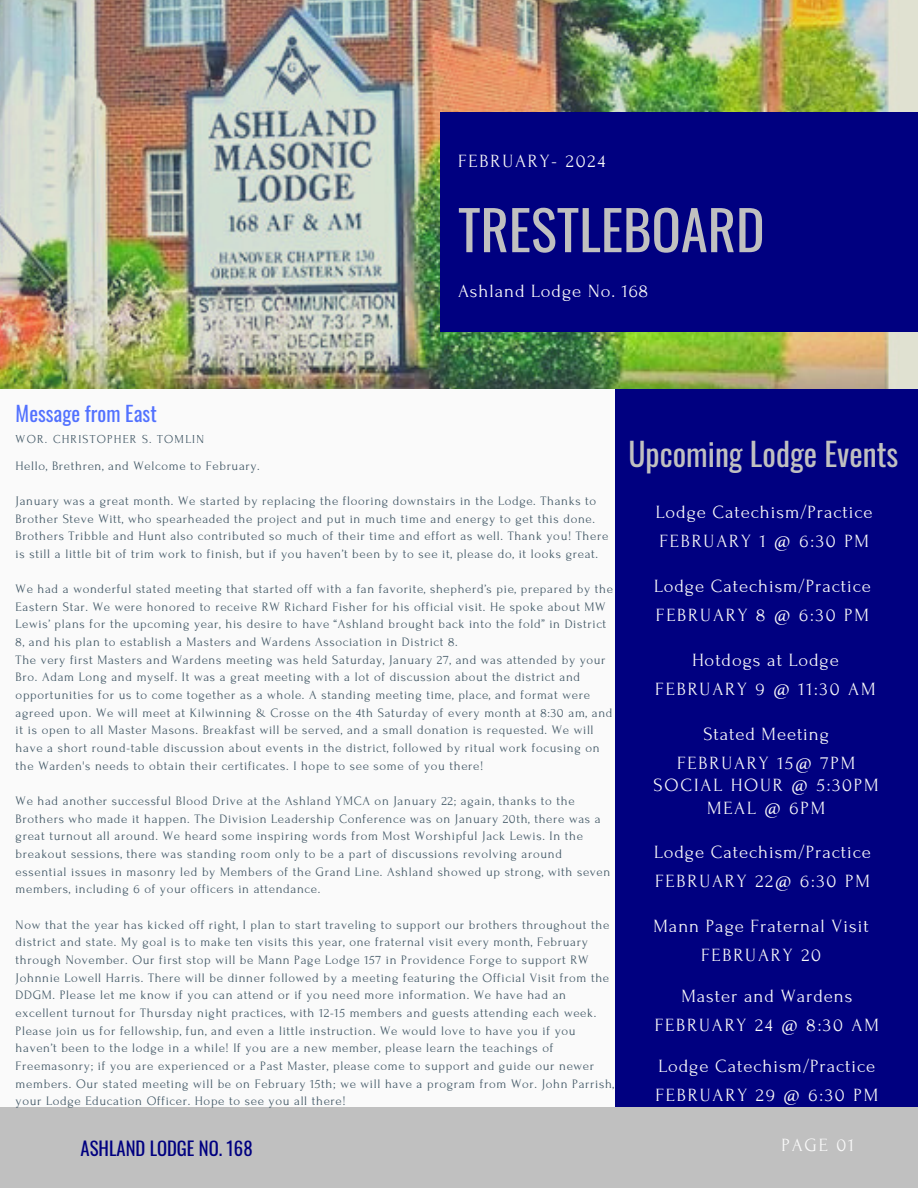
<style>
.page{position:relative;width:918px;height:1188px;background:#fafafa}
.page>*{position:absolute;margin:0;border:0;box-sizing:border-box;transform-origin:0 0}
.t1{font:54.45px "Oswald";color:#c0c0c0}
.t2{font:31.65px "Oswald";color:#c0c0c0}
.t3{font:20.7px "Oswald";color:#5271ff}
.t4{font:18.75px "Oswald";color:#000080}
.t5{font:18.75px "Forum";letter-spacing:.1em;color:#fafafa}
.t6{font:18.6px "Forum";letter-spacing:.05em;color:#fafafa}
.t7{font:18.6px/22.2px "Forum";letter-spacing:.1em;color:#fafafa;text-align:center}
.t8{font:12.9px/17.7px "Forum";letter-spacing:.05em;color:#435967}
.t9{font:12.15px "Forum";letter-spacing:.1em;color:#435967}
</style>
<div class="page">
<div style="left:615px;top:369px;width:303px;height:819px;background:#000080"></div>
<img style="left:0;top:0;width:918px;height:389px">
<div style="left:441px;top:112px;width:477px;height:220px;background:#000080"></div>
<div style="left:0;top:1107px;width:918px;height:81px;background:#c0c0c0"></div>
<h1 class="t7" style="left:458px;top:150px;width:149px">FEBRUARY- 2024</h1>
<h3 class="t1" style="left:458px;top:187px;width:308px">TRESTLEBOARD</h3>
<h4 class="t6" style="left:458px;top:281px;width:192px">Ashland Lodge No. 168</h4>
<h4 class="t3" style="left:16px;top:398px;width:143px">Message from East</h4>
<h3 class="t9" style="left:16px;top:433px;width:190px">WOR. CHRISTOPHER S. TOMLIN</h3>
<h4 class="t8" style="left:16px;top:457px;width:246px">Hello, Brethren, and Welcome to February.</h4>
<h3 class="t8" style="left:16px;top:492px;width:594px">January was a great month. We started by replacing the flooring downstairs in the Lodge. Thanks to Brother Steve Witt, who spearheaded the project and put in much time and energy to get this done.<br>Brothers Tribble and Hunt also contributed so much of their time and effort as well. Thank you! There is still a little bit of trim work to finish, but if you haven’t been by to see it, please do, it looks great.</h3>
<h4 class="t8" style="left:16px;top:580px;width:599px">We had a wonderful stated meeting that started off with a fan favorite, shepherd’s pie, prepared by the Eastern Star. We were honored to receive RW Richard Fisher for his official visit. He spoke about MW Lewis’ plans for the upcoming year, his desire to have “Ashland brought back into the fold” in District 8, and his plan to establish a Masters and Wardens Association in District 8.</h4>
<h3 class="t8" style="left:16px;top:651px;width:598px">The very first Masters and Wardens meeting was held Saturday, January 27, and was attended by your Bro. Adam Long and myself. It was a great meeting with a lot of discussion about the district and opportunities for us to come together as a whole. A standing meeting time, place, and format were agreed upon. We will meet at Kilwinning &amp; Crosse on the 4th Saturday of every month at 8:30 am, and it is open to all Master Masons. Breakfast will be served, and a small donation is requested. We will have a short round-table discussion about events in the district, followed by ritual work focusing on the Warden's needs to obtain their certificates. I hope to see some of you there!</h3>
<h4 class="t8" style="left:16px;top:792px;width:596px">We had another successful Blood Drive at the Ashland YMCA on January 22; again, thanks to the Brothers who made it happen. The Division Leadership Conference was on January 20th, there was a great turnout all around. We heard some inspiring words from Most Worshipful Jack Lewis. In the breakout sessions, there was standing room only to be a part of discussions revolving around essential issues in masonry led by Members of the Grand Line. Ashland showed up strong, with seven members, including 6 of your officers in attendance.</h4>
<h3 class="t8" style="left:16px;top:916px;width:600px">Now that the year has kicked off right, I plan to start traveling to support our brothers throughout the district and state. My goal is to make ten visits this year, one fraternal visit every month, February through November. Our first stop will be Mann Page Lodge 157 in Providence Forge to support RW Johnnie Lowell Harris. There will be dinner followed by a meeting featuring the Official Visit from the DDGM. Please let me know if you can attend or if you need more information. We have had an excellent turnout for Thursday night practices, with 12-15 members and guests attending each week.<br>Please join us for fellowship, fun, and even a little instruction. We would love to have you if you haven’t been to the lodge in a while! If you are a new member, please learn the teachings of Freemasonry; if you are experienced or a Past Master, please come to support and guide our newer members. Our stated meeting will be on February 15th; we will have a program from Wor. John Parrish, your Lodge Education Officer. Hope to see you all there!</h3>
<h2 class="t2" style="left:628px;top:429px;width:271px">Upcoming Lodge Events</h2>
<h4 class="t6" style="left:656px;top:502px;width:218px">Lodge Catechism/Practice</h4>
<h3 class="t7" style="left:659px;top:531px;width:211px">FEBRUARY 1 @ 6:30 PM</h3>
<h4 class="t6" style="left:654px;top:576px;width:218px">Lodge Catechism/Practice</h4>
<h3 class="t7" style="left:656px;top:605px;width:215px">FEBRUARY 8 @ 6:30 PM</h3>
<p class="t6" style="left:692px;top:650px;width:148px">Hotdogs at Lodge</p>
<p class="t7" style="left:655px;top:679px;width:222px">FEBRUARY 9 @ 11:30 AM</p>
<h4 class="t6" style="left:703px;top:724px;width:127px">Stated Meeting</h4>
<h3 class="t7" style="left:654px;top:752px;width:227px">FEBRUARY 15@ 7PM<br>SOCIAL HOUR @ 5:30PM<br>MEAL @ 6PM</h3>
<h4 class="t6" style="left:654px;top:842px;width:218px">Lodge Catechism/Practice</h4>
<h6 class="t7" style="left:655px;top:871px;width:216px">FEBRUARY 22@ 6:30 PM</h6>
<h5 class="t6" style="left:654px;top:916px;width:217px">Mann Page Fraternal Visit</h5>
<h5 class="t7" style="left:701px;top:945px;width:122px">FEBRUARY 20</h5>
<p class="t6" style="left:681px;top:986px;width:172px">Master and Wardens</p>
<p class="t7" style="left:655px;top:1014px;width:226px">FEBRUARY 24 @ 8:30 AM</p>
<p class="t6" style="left:659px;top:1056px;width:218px">Lodge Catechism/Practice</p>
<p class="t7" style="left:656px;top:1084px;width:224px">FEBRUARY 29 @ 6:30 PM</p>
<h4 class="t4" style="left:81px;top:1134px;width:174px">ASHLAND LODGE NO. 168</h4>
<h3 class="t5" style="left:781px;top:1135px;width:74px">PAGE 01</h3>
</div>
